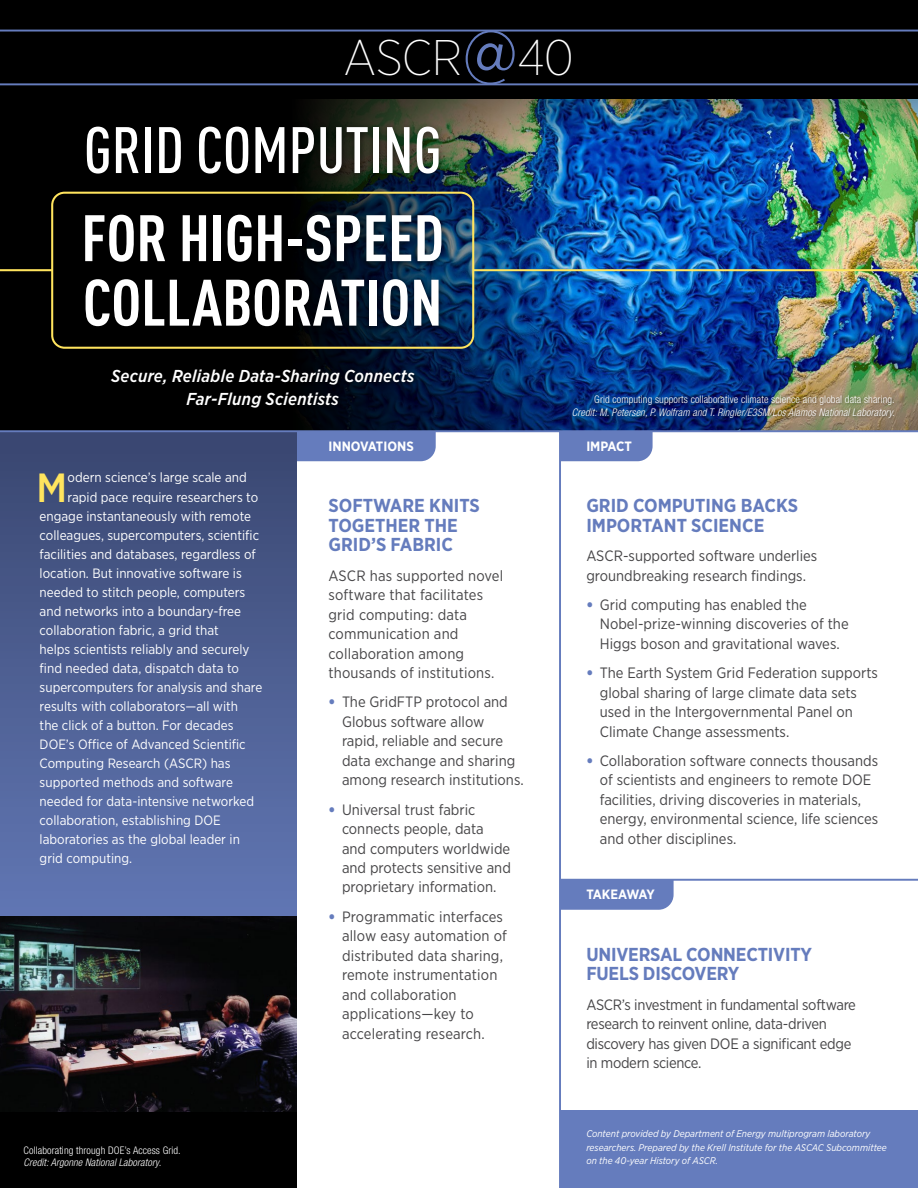
<style>
.page{position:relative;width:918px;height:1188px;background:#fff}
.page>*{position:absolute;margin:0;border:0;box-sizing:border-box;transform-origin:0 0}
.t1{font:700 64.5px/64.5px "DIN Cond";color:#fff}
.t2{font:500 64.5px "DIN Cond";color:#fff}
.t3{font:200 49.95px "Gotham Narrow";letter-spacing:-.015em;color:#fff}
.t4{font:500 40.65px "Gotham Narrow";color:#ffe45e}
.t5{font:700 18.75px/19.5px "Gotham Narrow";color:#657cbd}
.t6{font:italic 500 17.25px/22.5px "Gotham Narrow";letter-spacing:.015em;color:#fff;text-align:center}
.t7{font:15px/19.5px "Gotham Narrow";color:#464547}
.t8{font:15px/19.5px "Gotham Narrow";letter-spacing:-.02em;color:#464547}
.t9{font:13.5px "Gotham Narrow";color:#fff}
.t10{font:700 13.5px "Gotham Narrow";color:#fff}
.t11{font:700 13.5px "Gotham Narrow";letter-spacing:-.065em;color:#fff}
.t12{font:italic 300 condensed 10.5px "Helvetica Neue LT Std";letter-spacing:.01em;color:#fff}
.t13{font:300 condensed 10.5px "Helvetica Neue LT Std";letter-spacing:.01em;color:#fff}
.t14{font:italic 9.75px/13.5px "Gotham Narrow";color:#fff}
.s1{font-weight:400;font-size:62.7px;color:#657cbd}
.s2{font-weight:900;color:#657cbd}
</style>
<div class="page">
<hr style="left:559px;top:431px;width:2px;height:757px;background:#657cbd">
<div style="left:561px;top:881px;width:113px;height:29px;background:#657cbd"></div>
<div style="left:561px;top:432px;width:92px;height:29px;background:#657cbd"></div>
<div style="left:296px;top:432px;width:140px;height:29px;background:#657cbd"></div>
<hr style="left:560px;top:879px;width:358px;height:2px;background:#657cbd">
<svg style="left:0;top:432px;width:296px;height:484px;background:#4d5e92"></svg>
<div style="left:560px;top:1110px;width:358px;height:78px;background:#657cbd"></div>
<div style="left:0;top:0;width:918px;height:431px;background:#000"></div>
<img style="left:0;top:85px;width:918px;height:345px">
<hr style="left:0;top:269px;width:52px;height:2px;background:#ffe45e">
<hr style="left:473px;top:269px;width:445px;height:2px;background:#ffe45e">
<div style="left:78px;top:121px;width:371px;height:215px;background:#000;opacity:.65"></div>
<hr style="left:0;top:30px;width:918px;height:2px;background:#657cbd">
<hr style="left:0;top:83px;width:918px;height:2px;background:#657cbd">
<div style="left:109px;top:367px;width:310px;height:45px;background:#000;opacity:.85"></div>
<hr style="left:0;top:430px;width:918px;height:2px;background:#657cbd">
<div style="left:51px;top:192px;width:423px;height:157px;border:2px solid #ffe45e;border-radius:12px"></div>
<div style="left:0;top:916px;width:296px;height:272px;background:#000"></div>
<img style="left:0;top:916px;width:296px;height:195px">
<div style="left:572px;top:394px;width:325px;height:26px;background:#000;opacity:.35"></div>
<h2 class="t3" style="left:344px;top:27px;width:232px">ASCR<span class="s1">@</span>40</h2>
<h1 class="t2" style="left:84px;top:112px;width:359px">GRID COMPUTING</h1>
<h1 class="t1" style="left:81px;top:204px;width:364px">FOR HIGH-SPEED<br>COLLABORATION</h1>
<p class="t6" style="left:111px;top:365px;width:305px">Secure, Reliable Data-Sharing Connects<br>Far-Flung Scientists</p>
<p class="t13" style="left:594px;top:393px;width:302px">Grid computing supports collaborative climate science and global data sharing.</p>
<p class="t12" style="left:572px;top:406px;width:324px">Credit: M. Petersen, P. Wolfram and T. Ringler/E3SM/Los Alamos National Laboratory.</p>
<h3 class="t4" style="left:37px;top:461px;width:32px">M</h3>
<p class="t9" style="left:68px;top:469px;width:181px">odern science’s large scale and</p>
<p class="t9" style="left:68px;top:488px;width:192px">rapid pace require researchers to</p>
<p class="t9" style="left:40px;top:507px;width:213px">engage instantaneously with remote</p>
<p class="t9" style="left:40px;top:527px;width:221px">colleagues, supercomputers, scientific</p>
<p class="t9" style="left:40px;top:546px;width:218px">facilities and databases, regardless of</p>
<p class="t9" style="left:40px;top:565px;width:204px">location. But innovative software is</p>
<p class="t9" style="left:40px;top:584px;width:207px">needed to stitch people, computers</p>
<p class="t9" style="left:40px;top:603px;width:203px">and networks into a boundary-free</p>
<p class="t9" style="left:40px;top:622px;width:181px">collaboration fabric, a grid that</p>
<p class="t9" style="left:40px;top:641px;width:211px">helps scientists reliably and securely</p>
<p class="t9" style="left:40px;top:660px;width:201px">find needed data, dispatch data to</p>
<p class="t9" style="left:40px;top:679px;width:224px">supercomputers for analysis and share</p>
<p class="t9" style="left:40px;top:698px;width:200px">results with collaborators—all with</p>
<p class="t9" style="left:40px;top:717px;width:195px">the click of a button. For decades</p>
<p class="t9" style="left:40px;top:736px;width:208px">DOE’s Office of Advanced Scientific</p>
<p class="t9" style="left:40px;top:755px;width:192px">Computing Research (ASCR) has</p>
<p class="t9" style="left:40px;top:774px;width:195px">supported methods and software</p>
<p class="t9" style="left:40px;top:793px;width:216px">needed for data-intensive networked</p>
<p class="t9" style="left:40px;top:812px;width:183px">collaboration, establishing DOE</p>
<p class="t9" style="left:40px;top:831px;width:202px">laboratories as the global leader in</p>
<p class="t9" style="left:40px;top:850px;width:94px">grid computing.</p>
<p class="t13" style="left:24px;top:1144px;width:159px">Collaborating through DOE’s Access Grid.</p>
<p class="t12" style="left:24px;top:1157px;width:139px">Credit: Argonne National Laboratory.</p>
<p class="t10" style="left:328px;top:437px;width:87px">INNOVATIONS</p>
<p class="t10" style="left:586px;top:437px;width:47px">IMPACT</p>
<p class="t5" style="left:328px;top:496px;width:153px">SOFTWARE KNITS<br>TOGETHER THE<br>GRID’S FABRIC</p>
<p class="t7" style="left:328px;top:565px;width:176px">ASCR has supported novel software that facilitates grid computing: data communication and collaboration among thousands of institutions.</p>
<p class="t7" style="left:342px;top:692px;width:183px;text-indent:-14px"><span class="s2">•</span> The GridFTP protocol and<br>Globus software allow rapid, reliable and secure data exchange and sharing among research institutions.</p>
<p class="t7" style="left:342px;top:799px;width:170px;text-indent:-14px"><span class="s2">•</span> Universal trust fabric connects people, data and computers worldwide and protects sensitive and proprietary information.</p>
<p class="t7" style="left:342px;top:906px;width:167px;text-indent:-14px"><span class="s2">•</span> Programmatic interfaces allow easy automation of distributed data sharing, remote instrumentation and collaboration applications—key to accelerating research.</p>
<p class="t5" style="left:586px;top:496px;width:213px">GRID COMPUTING BACKS<br>IMPORTANT SCIENCE</p>
<p class="t7" style="left:586px;top:546px;width:233px">ASCR-supported software underlies groundbreaking research findings.</p>
<p class="t7" style="left:600px;top:594px;width:250px;text-indent:-14px"><span class="s2">•</span> Grid computing has enabled the<br>Nobel-prize-winning discoveries of the<br>Higgs boson and gravitational waves.</p>
<p class="t7" style="left:600px;top:663px;width:280px;text-indent:-14px"><span class="s2">•</span> The Earth System Grid Federation supports global sharing of large climate data sets used in the Intergovernmental Panel on Climate Change assessments.</p>
<p class="t7" style="left:600px;top:750px;width:280px;text-indent:-14px"><span class="s2">•</span> Collaboration software connects thousands of scientists and engineers to remote DOE facilities, driving discoveries in materials, energy, environmental science, life sciences and other disciplines.</p>
<p class="t11" style="left:586px;top:886px;width:70px">TAKEAWAY</p>
<p class="t5" style="left:586px;top:944px;width:227px">UNIVERSAL CONNECTIVITY<br>FUELS DISCOVERY</p>
<p class="t8" style="left:586px;top:994px;width:271px">ASCR’s investment in fundamental software research to reinvent online, data-driven discovery has given DOE a significant edge in modern science.</p>
<p class="t14" style="left:586px;top:1127px;width:302px">Content provided by Department of Energy multiprogram laboratory researchers. Prepared by the Krell Institute for the ASCAC Subcommittee on the 40-year History of ASCR.</p>
</div>
